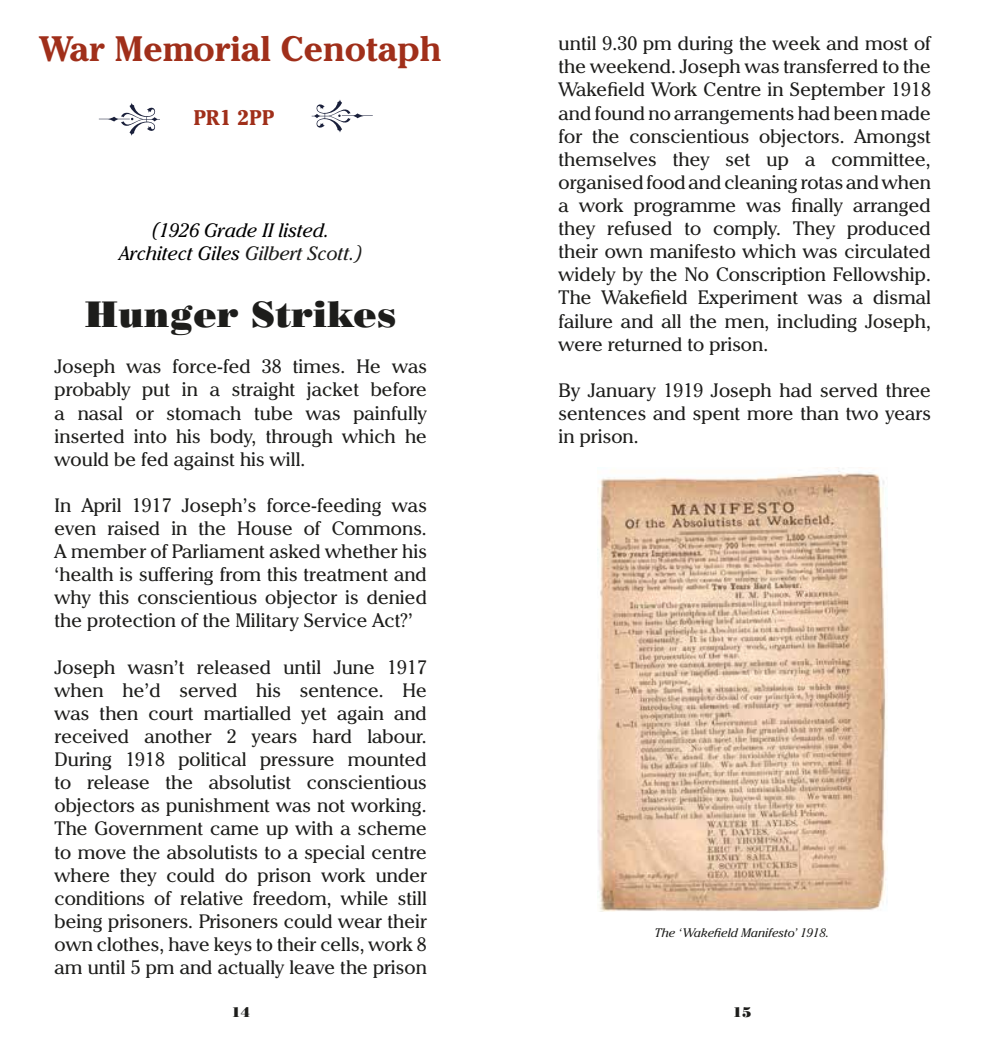
<style>
.page{position:relative;width:983px;height:1042px;background:#fff}
.page>*{position:absolute;margin:0;border:0;box-sizing:border-box;transform-origin:0 0}
.t1{font:36.75px "Poster Bodoni BT";color:#1d1d1b}
.t2{font:700 35px "Cheltenham IT Cby BT";color:#a02f1a}
.t3{font:700 21px "Cheltenham IT Cby BT";color:#a02f1a}
.t4{font:19.25px/23.1px "Cheltenham IT Cby BT";color:#1d1d1b;text-align:justify}
.t5{font:italic 19.25px/23.1px "Cheltenham IT Cby BT";color:#000;text-align:center}
.t6{font:14px "Poster Bodoni BT";color:#1d1d1b}
.t7{font:italic 12.25px "Cheltenham IT Cby BT";color:#1d1d1b}
.s1{color:#1d1d1b}
</style>
<div class="page">
<svg style="left:99px;top:103px;width:61px;height:33px"></svg>
<svg style="left:311px;top:99px;width:62px;height:34px"></svg>
<img style="left:597px;top:467px;width:289px;height:444px">
<h2 class="t2" style="left:40px;top:28px;width:403px">War Memorial Cenotaph</h2>
<h4 class="t3" style="left:193px;top:105px;width:83px">PR1 2PP</h4>
<p class="t5" style="left:119px;top:218px;width:245px">(1926 Grade II listed.<br>Architect Giles <span class="s1">Gilbert Scott.)</span></p>
<h1 class="t1" style="left:85px;top:292px;width:313px">Hunger Strikes</h1>
<p class="t4" style="left:55px;top:355px;width:374px">Joseph was force-fed 38 times. He was probably put in a straight jacket before a nasal or stomach tube was painfully inserted into his body, through which he would be fed against his will.</p>
<p class="t4" style="left:55px;top:493px;width:374px">In April 1917 Joseph’s force-feeding was even raised in the House of Commons.<br>A member of Parliament asked whether his ‘health is suffering from this treatment and why this conscientious objector is denied the protection of the Military Service Act?’</p>
<p class="t4" style="left:55px;top:655px;width:374px">Joseph wasn’t released until June 1917 when he’d served his sentence. He was then court martialled yet again and received another 2 years hard labour.<br>During 1918 political pressure mounted to release the absolutist conscientious objectors as punishment was not working.<br>The Government came up with a scheme to move the absolutists to a special centre where they could do prison work under conditions of relative freedom, while still being prisoners. Prisoners could wear their own clothes, have keys to their cells, work 8 am until 5 pm and actually leave the prison</p>
<p class="t4" style="left:558px;top:32px;width:374px">until 9.30 pm during the week and most of the weekend. Joseph was transferred to the Wakefeld Work Centre in September 1918 and found no arrangements had been made for the conscientious objectors. Amongst themselves they set up a committee, organised food and cleaning rotas and when a work programme was fnally arranged they refused to comply. They produced their own manifesto which was circulated widely by the No Conscription Fellowship.<br>The Wakefeld Experiment was a dismal failure and all the men, including Joseph, were returned to prison.</p>
<p class="t4" style="left:558px;top:378px;width:374px">By January 1919 Joseph had served three sentences and spent more than two years in prison.</p>
<p class="t7" style="left:654px;top:925px;width:176px">The ‘Wakefeld Manifesto’ 1918.</p>
<p class="t6" style="left:231px;top:1004px;width:20px">14</p>
<p class="t6" style="left:732px;top:1004px;width:20px">15</p>
</div>
